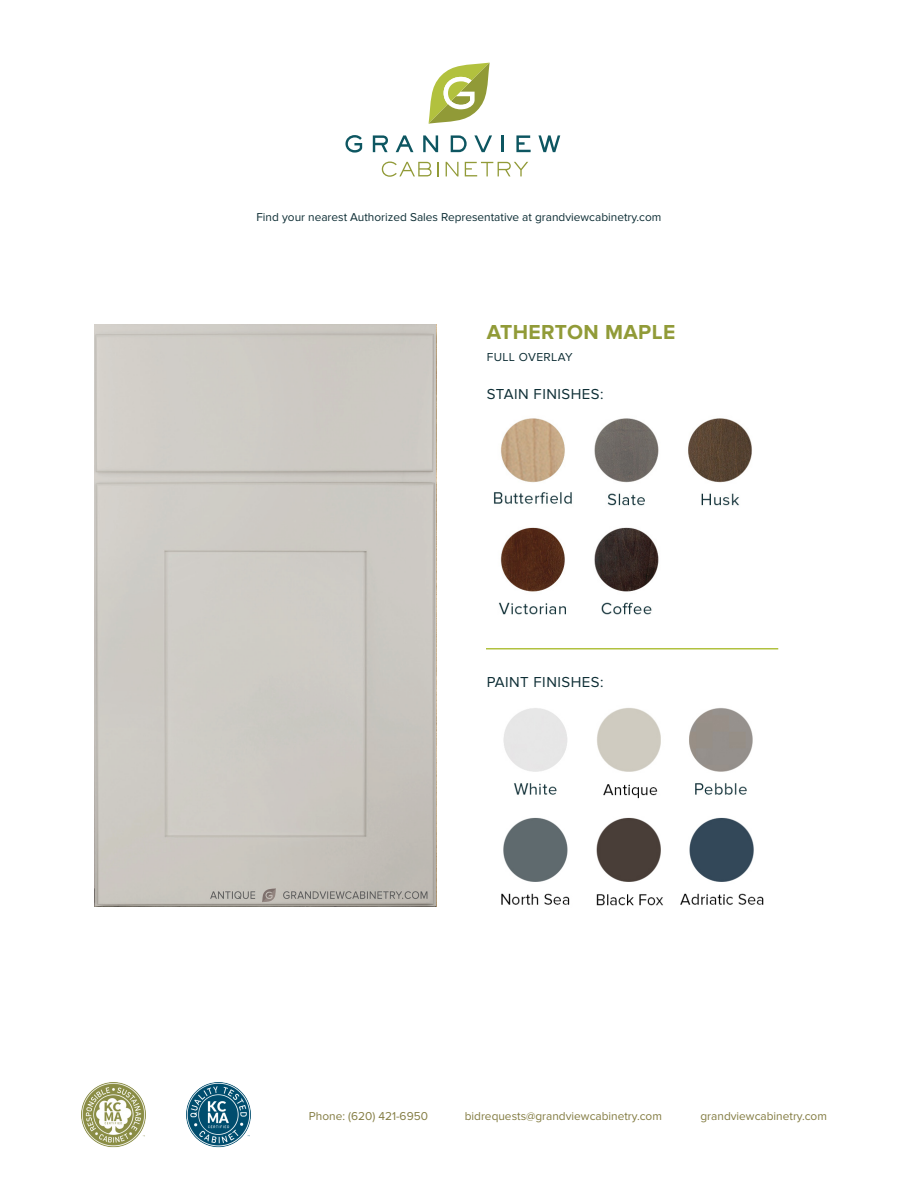
<style>
.page{position:relative;width:918px;height:1188px;background:#fff}
.page>*{position:absolute;margin:0;border:0;box-sizing:border-box;transform-origin:0 0}
.t1{font:700 21px "Proxima Nova";letter-spacing:.02em;color:#919b38}
.t2{font:15px "Proxima Nova";letter-spacing:.03em;color:#0e2e35}
.t3{font:12px "Proxima Nova";letter-spacing:.03em;color:#0e2e35}
.t4{font:11.85px "Proxima Nova";color:#837c42}
.t5{font:11.85px "Proxima Nova";color:#0e2e35}
</style>
<div class="page">
<hr style="left:486px;top:648px;width:292px;height:2px;background:#b1c13f">
<svg style="left:382px;top:162px;width:57px;height:15px"></svg>
<svg style="left:446px;top:162px;width:13px;height:14px"></svg>
<svg style="left:465px;top:162px;width:63px;height:14px"></svg>
<svg style="left:345px;top:135px;width:17px;height:18px"></svg>
<svg style="left:373px;top:135px;width:15px;height:17px"></svg>
<svg style="left:396px;top:135px;width:17px;height:17px"></svg>
<svg style="left:423px;top:135px;width:15px;height:17px"></svg>
<svg style="left:451px;top:135px;width:16px;height:17px"></svg>
<svg style="left:474px;top:135px;width:18px;height:17px"></svg>
<svg style="left:502px;top:135px;width:2px;height:17px"></svg>
<svg style="left:516px;top:135px;width:15px;height:17px"></svg>
<svg style="left:538px;top:135px;width:22px;height:17px"></svg>
<svg style="left:429px;top:63px;width:61px;height:61px"></svg>
<img style="left:186px;top:1082px;width:65px;height:66px">
<img style="left:81px;top:1082px;width:64px;height:66px">
<img style="left:494px;top:418px;width:258px;height:197px">
<img style="left:501px;top:708px;width:263px;height:198px">
<img style="left:95px;top:324px;width:341px;height:582px">
<p class="t5" style="left:256px;top:210px;width:407px">Find your nearest Authorized Sales Representative at grandviewcabinetry.com</p>
<h1 class="t1" style="left:487px;top:320px;width:190px">ATHERTON MAPLE</h1>
<p class="t3" style="left:487px;top:350px;width:88px">FULL OVERLAY</p>
<p class="t2" style="left:487px;top:386px;width:118px">STAIN FINISHES:</p>
<p class="t2" style="left:487px;top:673px;width:118px">PAINT FINISHES:</p>
<p class="t4" style="left:309px;top:1109px;width:120px">Phone: (620) 421-6950</p>
<p class="t4" style="left:465px;top:1109px;width:199px">bidrequests@grandviewcabinetry.com</p>
<p class="t4" style="left:701px;top:1109px;width:128px">grandviewcabinetry.com</p>
</div>
